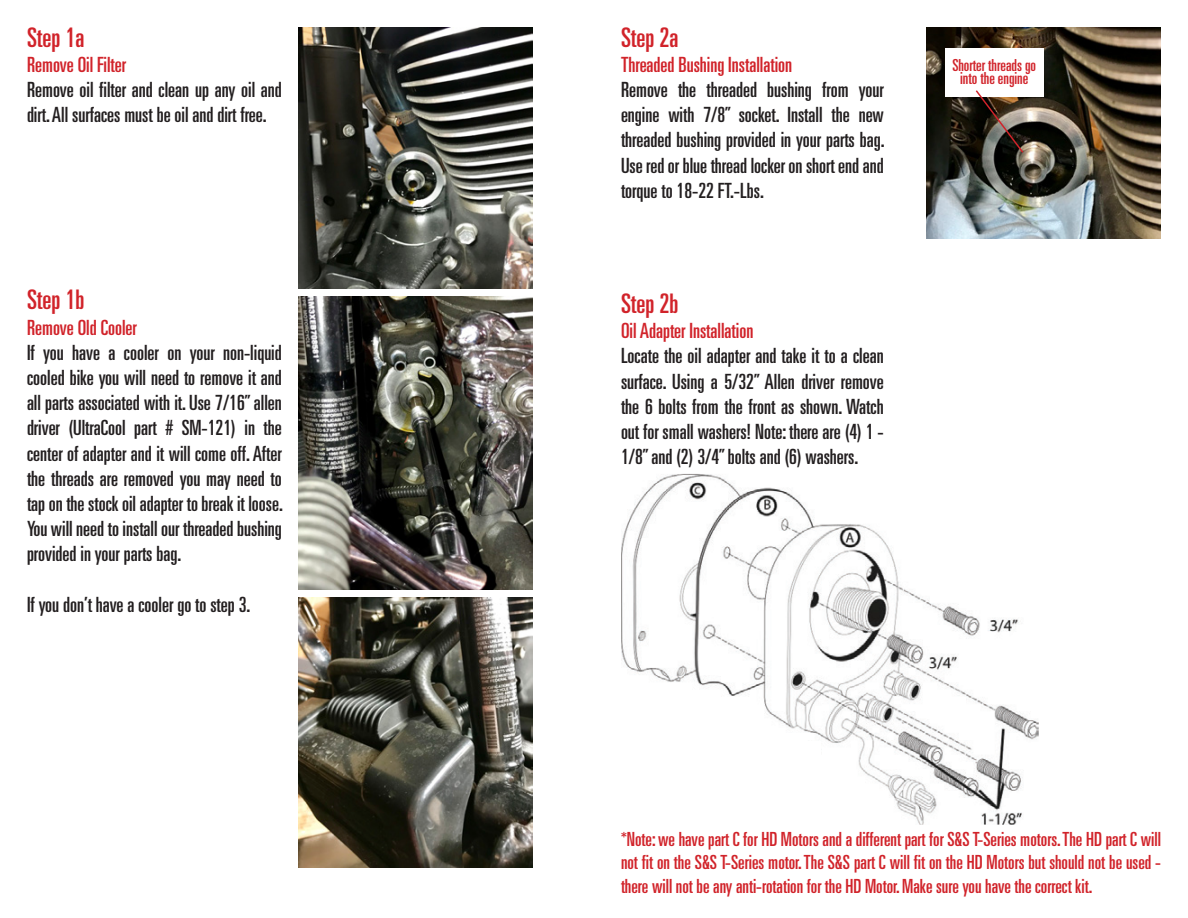
<style>
.page{position:relative;width:1188px;height:918px;background:#fff}
.page>*{position:absolute;margin:0;border:0;box-sizing:border-box;transform-origin:0 0}
.t1{font:ultra-condensed 27px "Univers LT Std";color:#d1232a}
.t2{font:ultra-condensed 21px/25.2px "Univers LT Std";color:#231f20;text-align:justify}
.t3{font:ultra-condensed 21px "Univers LT Std";color:#d1232a}
.t4{font:ultra-condensed 19.5px/23.4px "Univers LT Std";color:#d1232a;text-align:justify}
.t5{font:ultra-condensed 16.65px/12.8px "Univers LT Std";color:#d1232a;text-align:center}
</style>
<div class="page">
<img style="left:298px;top:27px;width:234px;height:261px">
<img style="left:298px;top:597px;width:234px;height:271px">
<img style="left:298px;top:296px;width:234px;height:293px">
<img style="left:926px;top:27px;width:235px;height:212px">
<div style="left:945px;top:49px;width:99px;height:48px;background:#fff"></div>
<svg style="left:974px;top:90px;width:51px;height:64px;background:#5a4f46"></svg>
<img style="left:621px;top:474px;width:418px;height:351px">
<div style="left:778px;top:741px;width:43px;height:53px;background:#fff"></div>
<p class="t1" style="left:27px;top:22px;width:59px">Step 1a</p>
<p class="t3" style="left:27px;top:52px;width:101px">Remove Oil Filter</p>
<p class="t2" style="left:27px;top:77px;width:256px">Remove oil filter and clean up any oil and dirt. All surfaces must be oil and dirt free.</p>
<p class="t1" style="left:27px;top:284px;width:59px">Step 1b</p>
<p class="t3" style="left:27px;top:315px;width:111px">Remove Old Cooler</p>
<p class="t2" style="left:27px;top:340px;width:258px">If you have a cooler on your non-liquid cooled bike you will need to remove it and all parts associated with it. Use 7/16” allen driver (UltraCool part # SM-121) in the center of adapter and it will come off. After the threads are removed you may need to tap on the stock oil adapter to break it loose.<br>You will need to install our threaded bushing provided in your parts bag.</p>
<p class="t2" style="left:27px;top:592px;width:225px">If you don’t have a cooler go to step 3.</p>
<p class="t1" style="left:621px;top:22px;width:59px">Step 2a</p>
<p class="t3" style="left:621px;top:52px;width:173px">Threaded Bushing Installation</p>
<p class="t2" style="left:621px;top:77px;width:265px">Remove the threaded bushing from your engine with 7/8” socket. Install the new threaded bushing provided in your parts bag.<br>Use red or blue thread locker on short end and torque to 18-22 FT.-Lbs.</p>
<p class="t1" style="left:621px;top:288px;width:59px">Step 2b</p>
<p class="t3" style="left:621px;top:319px;width:134px">Oil Adapter Installation</p>
<p class="t2" style="left:621px;top:343px;width:264px">Locate the oil adapter and take it to a clean surface. Using a 5/32” Allen driver remove the 6 bolts from the front as shown. Watch out for small washers! Note: there are (4) 1 - 1/8” and (2) 3/4” bolts and (6) washers.</p>
<p class="t5" style="left:952px;top:59px;width:85px">Shorter threads go into the engine</p>
<p class="t4" style="left:621px;top:827px;width:542px">*Note: we have part C for HD Motors and a different part for S&amp;S T-Series motors. The HD part C will not fit on the S&amp;S T-Series motor. The S&amp;S part C will fit on the HD Motors but should not be used - there will not be any anti-rotation for the HD Motor. Make sure you have the correct kit.</p>
</div>
